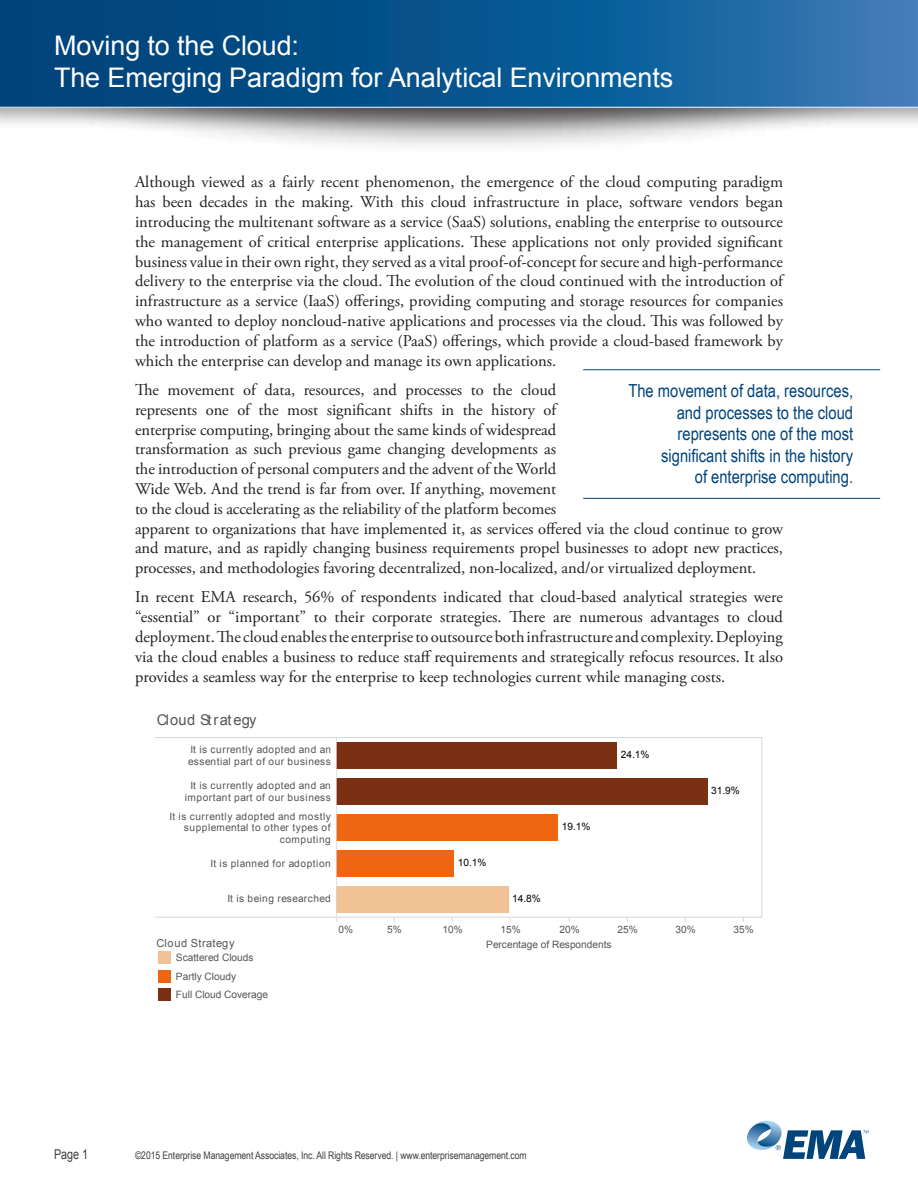
<style>
.page{position:relative;width:918px;height:1188px;background:#fff}
.page>*{position:absolute;margin:0;border:0;box-sizing:border-box;transform-origin:0 0}
.t1{font:27px/32.4px "Arial";letter-spacing:-.005em;color:#fff}
.Pull_quote{font:18px/21.6px "Arial Narrow";color:#00447b;text-align:right}
.t2{font:16.5px/19.8px "Adobe Garamond Pro";letter-spacing:-.005em;color:#231f20;text-align:justify}
.t3{font:14.7px "Arial";letter-spacing:.02em;color:#555}
.t4{font:13.5px "Arial";color:#3e3e3f;scale:.8 1}
.t5{font:11.1px "Arial";letter-spacing:.055em;color:#555}
.t6{font:10.5px "Arial Narrow";letter-spacing:-.005em;color:#3e3e3f}
.t7{font:10.2px/12px "Arial";letter-spacing:.055em;color:#555}
.t8{font:10.2px/18.5px "Arial";color:#555}
.t9{font:10.2px "Arial";color:#000}
</style>
<div class="page">
<svg style="left:747px;top:1121px;width:122px;height:38px"></svg>
<div style="left:0;top:0;width:918px;height:155px;background:#231f20;opacity:.75"></div>
<div style="left:0;top:0;width:918px;height:129px;background:#231f20;opacity:.4"></div>
<svg style="left:0;top:0;width:918px;height:108px;background:#105993"></svg>
<hr style="left:156px;top:737px;width:180px;height:1px;background:#d7d7d7">
<hr style="left:156px;top:917px;width:180px;height:1px;background:#d7d7d7">
<div style="left:336px;top:778px;width:371px;height:27px;background:#7b3014"></div>
<div style="left:336px;top:742px;width:281px;height:27px;background:#7b3014"></div>
<div style="left:336px;top:850px;width:118px;height:27px;background:#f06511"></div>
<div style="left:336px;top:814px;width:222px;height:27px;background:#f06511"></div>
<div style="left:336px;top:886px;width:172px;height:27px;background:#f0c294"></div>
<hr style="left:336px;top:738px;width:1px;height:179px;background:#d7d7d7">
<hr style="left:761px;top:738px;width:1px;height:179px;background:#d7d7d7">
<hr style="left:336px;top:738px;width:426px;height:1px;background:#d7d7d7">
<hr style="left:336px;top:917px;width:426px;height:1px;background:#d7d7d7">
<div style="left:158px;top:951px;width:13px;height:13px;background:#f0c294"></div>
<div style="left:158px;top:970px;width:13px;height:13px;background:#f06511"></div>
<div style="left:158px;top:988px;width:13px;height:13px;background:#7b3014"></div>
<hr style="left:583px;top:369px;width:297px;height:1px;background:#00447b">
<hr style="left:583px;top:498px;width:297px;height:1px;background:#00447b">
<h1 class="t1" style="left:54px;top:29px;width:621px">Moving to the Cloud:<br>The Emerging Paradigm for Analytical Environments</h1>
<p class="t2" style="left:135px;top:173px;width:650px">Although viewed as a fairly recent phenomenon, the emergence of the cloud computing paradigm has been decades in the making. With this cloud infrastructure in place, software vendors began introducing the multitenant software as a service (SaaS) solutions, enabling the enterprise to outsource the management of critical enterprise applications. These applications not only provided significant business value in their own right, they served as a vital proof-of-concept for secure and high-performance delivery to the enterprise via the cloud. The evolution of the cloud continued with the introduction of infrastructure as a service (IaaS) offerings, providing computing and storage resources for companies who wanted to deploy noncloud-native applications and processes via the cloud. This was followed by the introduction of platform as a service (PaaS) offerings, which provide a cloud-based framework by which the enterprise can develop and manage its own applications.</p>
<p class="t2" style="left:135px;top:380px;width:650px;text-align:left">The movement of data, resources, and processes to the cloud<br>represents one of the most significant shifts in the history of<br>enterprise computing, bringing about the same kinds of widespread<br>transformation as such previous game changing developments as<br>the introduction of personal computers and the advent of the World<br>Wide Web. And the trend is far from over. If anything, movement<br>to the cloud is accelerating as the reliability of the platform becomes<br>apparent to organizations that have implemented it, as services offered via the cloud continue to grow and mature, and as rapidly changing business requirements propel businesses to adopt new practices, processes, and methodologies favoring decentralized, non-localized, and/or virtualized deployment.</p>
<p class="t2" style="left:135px;top:588px;width:650px">In recent EMA research, 56% of respondents indicated that cloud-based analytical strategies were “essential” or “important” to their corporate strategies. There are numerous advantages to cloud deployment. The cloud enables the enterprise to outsource both infrastructure and complexity. Deploying via the cloud enables a business to reduce staff requirements and strategically refocus resources. It also provides a seamless way for the enterprise to keep technologies current while managing costs.</p>
<p class="Pull_quote" style="left:628px;top:379px;width:226px">The movement of data, resources, and processes to the cloud represents one of the most significant shifts in the history<br>of enterprise computing.</p>
<p class="t3" style="left:157px;top:710px;width:101px">Cloud Strategy</p>
<p class="t7" style="left:188px;top:744px;width:144px">It is currently adopted and an essential part of our business</p>
<p class="t7" style="left:185px;top:780px;width:148px;text-align:center">It is currently adopted and an important part of our business</p>
<p class="t7" style="left:170px;top:810px;width:163px;line-height:11.6px;text-align:right">It is currently adopted and mostly supplemental to other types of computing</p>
<p class="t7" style="left:211px;top:857px;width:122px">It is planned for adoption</p>
<p class="t7" style="left:227px;top:893px;width:105px">It is being researched</p>
<p class="t9" style="left:512px;top:891px;width:30px">14.8%</p>
<p class="t9" style="left:458px;top:855px;width:30px">10.1%</p>
<p class="t9" style="left:562px;top:819px;width:30px">19.1%</p>
<p class="t9" style="left:621px;top:748px;width:30px">24.1%</p>
<p class="t9" style="left:711px;top:783px;width:30px">31.9%</p>
<p class="t5" style="left:157px;top:935px;width:79px">Cloud Strategy</p>
<p class="t8" style="left:176px;top:949px;width:94px">Scattered Clouds<br>Partly Cloudy<br>Full Cloud Coverage</p>
<p class="t7" style="left:338px;top:923px;width:16px">0%</p>
<p class="t7" style="left:387px;top:923px;width:16px">5%</p>
<p class="t7" style="left:442px;top:923px;width:22px">10%</p>
<p class="t7" style="left:501px;top:923px;width:22px">15%</p>
<p class="t7" style="left:559px;top:923px;width:22px">20%</p>
<p class="t7" style="left:617px;top:923px;width:22px">25%</p>
<p class="t7" style="left:676px;top:923px;width:22px">30%</p>
<p class="t7" style="left:734px;top:923px;width:22px">35%</p>
<p class="t8" style="left:486px;top:935px;width:127px">Percentage of Respondents</p>
<p class="t4" style="left:54px;top:1145px;width:44px">Page 1</p>
<p class="t6" style="left:135px;top:1147px;width:393px">©2015 Enterprise Management Associates, Inc. All Rights Reserved. | www.enterprisemanagement.com</p>
</div>
